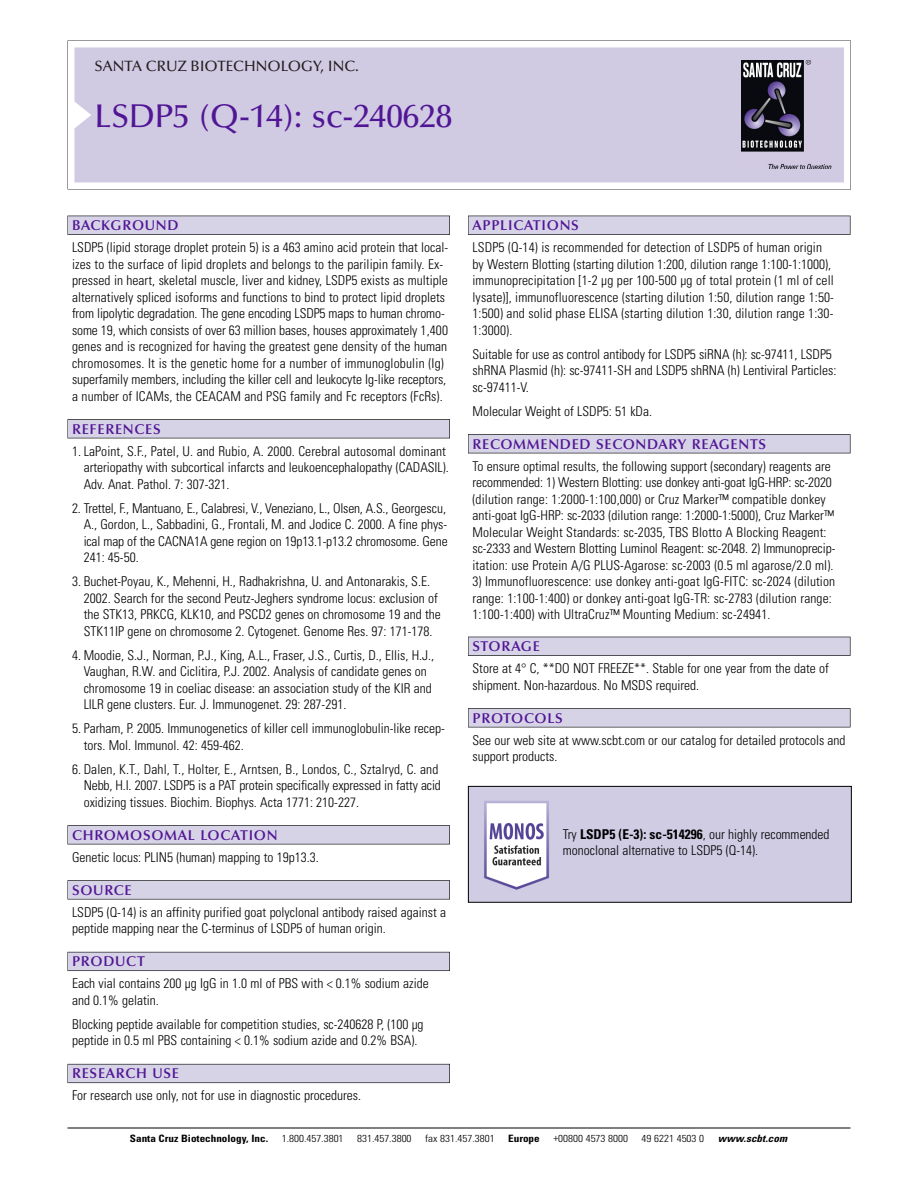
<style>
.page{position:relative;width:918px;height:1188px;background:#fff}
.page>*{position:absolute;margin:0;border:0;box-sizing:border-box;transform-origin:0 0}
.t1{font:500 33px "Optima";color:#511695}
.t2{font:500 15px "Optima";color:#231f20}
.t3{font:600 14.25px "Optima";letter-spacing:.05em;color:#511695}
.t4{font:300 condensed 13.5px/16.5px "Univers";color:#000}
.t5{font:300 condensed 10.2px "Univers";color:#000;scale:1.1 1}
.t6{font:700 condensed 10.2px "Univers";color:#000;scale:1.1 1}
.t7{font:italic 700 condensed 10.2px "Univers";letter-spacing:.005em;color:#000;scale:1.1 1}
.s1{font-weight:700}
</style>
<div class="page">
<svg style="left:68px;top:40px;width:783px;height:149px"></svg>
<div style="left:74px;top:47px;width:770px;height:135px;background:#d1cae3"></div>
<img style="left:741px;top:60px;width:90px;height:108px">
<div style="left:68px;top:216px;width:382px;height:19px;background:#525155"></div>
<div style="left:68px;top:216px;width:381px;height:18px;background:#d7d3e7"></div>
<div style="left:68px;top:419px;width:382px;height:19px;background:#525155"></div>
<div style="left:68px;top:420px;width:381px;height:18px;background:#d7d3e7"></div>
<div style="left:68px;top:825px;width:382px;height:19px;background:#545357"></div>
<div style="left:68px;top:826px;width:381px;height:18px;background:#d7d3e7"></div>
<div style="left:68px;top:880px;width:382px;height:19px;background:#575759"></div>
<div style="left:68px;top:881px;width:381px;height:18px;background:#d7d3e7"></div>
<div style="left:68px;top:952px;width:382px;height:19px;background:#5b5a62"></div>
<div style="left:68px;top:952px;width:381px;height:18px;background:#d7d3e7"></div>
<div style="left:68px;top:1064px;width:382px;height:19px;background:#66646e"></div>
<div style="left:68px;top:1064px;width:381px;height:18px;background:#d7d3e7"></div>
<div style="left:468px;top:216px;width:382px;height:19px;background:#525155"></div>
<div style="left:468px;top:216px;width:382px;height:18px;background:#d7d3e7"></div>
<div style="left:468px;top:434px;width:382px;height:19px;background:#525155"></div>
<div style="left:468px;top:435px;width:382px;height:18px;background:#d7d3e7"></div>
<div style="left:468px;top:637px;width:382px;height:19px;background:#515055"></div>
<div style="left:468px;top:637px;width:382px;height:18px;background:#d7d3e7"></div>
<div style="left:468px;top:708px;width:382px;height:19px;background:#545357"></div>
<div style="left:468px;top:709px;width:382px;height:18px;background:#d7d3e7"></div>
<hr style="left:68px;top:1128px;width:782px;height:1px;background:#000">
<img style="left:470px;top:788px;width:380px;height:113px">
<div style="left:468px;top:786px;width:384px;height:117px;border:1px solid #000"></div>
<p class="t2" style="left:94px;top:61px;width:266px">SANTA CRUZ BIOTECHNOLOGY, INC.</p>
<h1 class="t1" style="left:94px;top:103px;width:359px">LSDP5 (Q-14): sc-240628</h1>
<p class="t3" style="left:72px;top:219px;width:108px">BACKGROUND</p>
<p class="t4" style="left:72px;top:240px;width:378px">LSDP5 (lipid storage droplet protein 5) is a 463 amino acid protein that local&shy;izes to the surface of lipid droplets and belongs to the parilipin family. Ex&shy;pressed in heart, skeletal muscle, liver and kidney, LSDP5 exists as multiple alternatively spliced isoforms and functions to bind to protect lipid droplets from lipolytic degradation. The gene encoding LSDP5 maps to human chromo&shy;some 19, which consists of over 63 million bases, houses approximately 1,400 genes and is recognized for having the greatest gene density of the human chromosomes. It is the genetic home for a number of immunoglobulin (Ig) superfamily members, including the killer cell and leukocyte Ig-like receptors, a number of ICAMs, the CEACAM and PSG family and Fc receptors (FcRs).</p>
<p class="t3" style="left:72px;top:423px;width:90px">REFERENCES</p>
<p class="t4" style="left:84px;top:444px;width:367px;text-indent:-12px">1. LaPoint, S.F., Patel, U. and Rubio, A. 2000. Cerebral autosomal dominant arteriopathy with subcortical infarcts and leukoencephalopathy (CADASIL).<br>Adv. Anat. Pathol. 7: 307-321.</p>
<p class="t4" style="left:84px;top:501px;width:366px;text-indent:-12px">2. Trettel, F., Mantuano, E., Calabresi, V., Veneziano, L., Olsen, A.S., Georgescu, A., Gordon, L., Sabbadini, G., Frontali, M. and Jodice C. 2000. A fine phys&shy;ical map of the CACNA1A gene region on 19p13.1-p13.2 chromosome. Gene 241: 45-50.</p>
<p class="t4" style="left:84px;top:574px;width:359px;text-indent:-12px">3. Buchet-Poyau, K., Mehenni, H., Radhakrishna, U. and Antonarakis, S.E.<br>2002. Search for the second Peutz-Jeghers syndrome locus: exclusion of the STK13, PRKCG, KLK10, and PSCD2 genes on chromosome 19 and the STK11IP gene on chromosome 2. Cytogenet. Genome Res. 97: 171-178.</p>
<p class="t4" style="left:84px;top:648px;width:352px;text-indent:-12px">4. Moodie, S.J., Norman, P.J., King, A.L., Fraser, J.S., Curtis, D., Ellis, H.J., Vaughan, R.W. and Ciclitira, P.J. 2002. Analysis of candidate genes on chromosome 19 in coeliac disease: an association study of the KIR and LILR gene clusters. Eur. J. Immunogenet. 29: 287-291.</p>
<p class="t4" style="left:84px;top:721px;width:363px;text-indent:-12px">5. Parham, P. 2005. Immunogenetics of killer cell immunoglobulin-like recep&shy;tors. Mol. Immunol. 42: 459-462.</p>
<p class="t4" style="left:84px;top:762px;width:359px;text-indent:-12px">6. Dalen, K.T., Dahl, T., Holter, E., Arntsen, B., Londos, C., Sztalryd, C. and<br>Nebb, H.I. 2007. LSDP5 is a PAT protein specifically expressed in fatty acid oxidizing tissues. Biochim. Biophys. Acta 1771: 210-227.</p>
<p class="t3" style="left:72px;top:829px;width:207px">CHROMOSOMAL LOCATION</p>
<p class="t4" style="left:72px;top:850px;width:248px">Genetic locus: PLIN5 (human) mapping to 19p13.3.</p>
<p class="t3" style="left:72px;top:884px;width:61px">SOURCE</p>
<p class="t4" style="left:72px;top:905px;width:376px">LSDP5 (Q-14) is an affinity purified goat polyclonal antibody raised against a peptide mapping near the C-terminus of LSDP5 of human origin.</p>
<p class="t3" style="left:72px;top:956px;width:74px">PRODUCT</p>
<p class="t4" style="left:72px;top:976px;width:358px">Each vial contains 200 µg IgG in 1.0 ml of PBS with &lt; 0.1% sodium azide and 0.1% gelatin.</p>
<p class="t4" style="left:72px;top:1017px;width:353px">Blocking peptide available for competition studies, sc-240628 P, (100 µg peptide in 0.5 ml PBS containing &lt; 0.1% sodium azide and 0.2% BSA).</p>
<p class="t3" style="left:72px;top:1068px;width:109px">RESEARCH USE</p>
<p class="t4" style="left:72px;top:1088px;width:290px">For research use only, not for use in diagnostic procedures.</p>
<p class="t3" style="left:473px;top:219px;width:108px">APPLICATIONS</p>
<p class="t4" style="left:473px;top:240px;width:363px">LSDP5 (Q-14) is recommended for detection of LSDP5 of human origin by Western Blotting (starting dilution 1:200, dilution range 1:100-1:1000), immunoprecipitation [1-2 µg per 100-500 µg of total protein (1 ml of cell lysate)], immunofluorescence (starting dilution 1:50, dilution range 1:50- 1:500) and solid phase ELISA (starting dilution 1:30, dilution range 1:30- 1:3000).</p>
<p class="t4" style="left:473px;top:347px;width:365px">Suitable for use as control antibody for LSDP5 siRNA (h): sc-97411, LSDP5 shRNA Plasmid (h): sc-97411-SH and LSDP5 shRNA (h) Lentiviral Particles: sc-97411-V.</p>
<p class="t4" style="left:473px;top:404px;width:181px">Molecular Weight of LSDP5: 51 kDa.</p>
<p class="t3" style="left:473px;top:438px;width:295px">RECOMMENDED SECONDARY REAGENTS</p>
<p class="t4" style="left:473px;top:459px;width:364px">To ensure optimal results, the following support (secondary) reagents are recommended: 1) Western Blotting: use donkey anti-goat IgG-HRP: sc-2020 (dilution range: 1:2000-1:100,000) or Cruz Marker™ compatible donkey anti-goat IgG-HRP: sc-2033 (dilution range: 1:2000-1:5000), Cruz Marker™ Molecular Weight Standards: sc-2035, TBS Blotto A Blocking Reagent: sc-2333 and Western Blotting Luminol Reagent: sc-2048. 2) Immunoprecip&shy;itation: use Protein A/G PLUS-Agarose: sc-2003 (0.5 ml agarose/2.0 ml).</p>
<p class="t4" style="left:473px;top:574px;width:364px">3) Immunofluorescence: use donkey anti-goat IgG-FITC: sc-2024 (dilution range: 1:100-1:400) or donkey anti-goat IgG-TR: sc-2783 (dilution range:<br>1:100-1:400) with UltraCruz™ Mounting Medium: sc-24941.</p>
<p class="t3" style="left:473px;top:641px;width:69px">STORAGE</p>
<p class="t4" style="left:473px;top:661px;width:358px">Store at 4° C, **DO NOT FREEZE**. Stable for one year from the date of shipment. Non-hazardous. No MSDS required.</p>
<p class="t3" style="left:473px;top:712px;width:92px">PROTOCOLS</p>
<p class="t4" style="left:473px;top:733px;width:375px">See our web site at www.scbt.com or our catalog for detailed protocols and support products.</p>
<p class="t4" style="left:563px;top:827px;width:268px">Try <span class="s1">LSDP5 (E-3): sc-514296</span>, our highly recommended monoclonal alternative to LSDP5 (Q-14).</p>
<p class="t6" style="left:130px;top:1135px;width:127px">Santa Cruz Biotechnology, Inc.</p>
<p class="t5" style="left:282px;top:1135px;width:58px">1.800.457.3801</p>
<p class="t5" style="left:357px;top:1135px;width:51px">831.457.3800</p>
<p class="t5" style="left:425px;top:1135px;width:65px">fax 831.457.3801</p>
<p class="t6" style="left:508px;top:1135px;width:30px">Europe</p>
<p class="t5" style="left:553px;top:1135px;width:69px">+00800 4573 8000</p>
<p class="t5" style="left:642px;top:1135px;width:58px">49 6221 4503 0</p>
<p class="t7" style="left:718px;top:1135px;width:64px">www.scbt.com</p>
</div>
